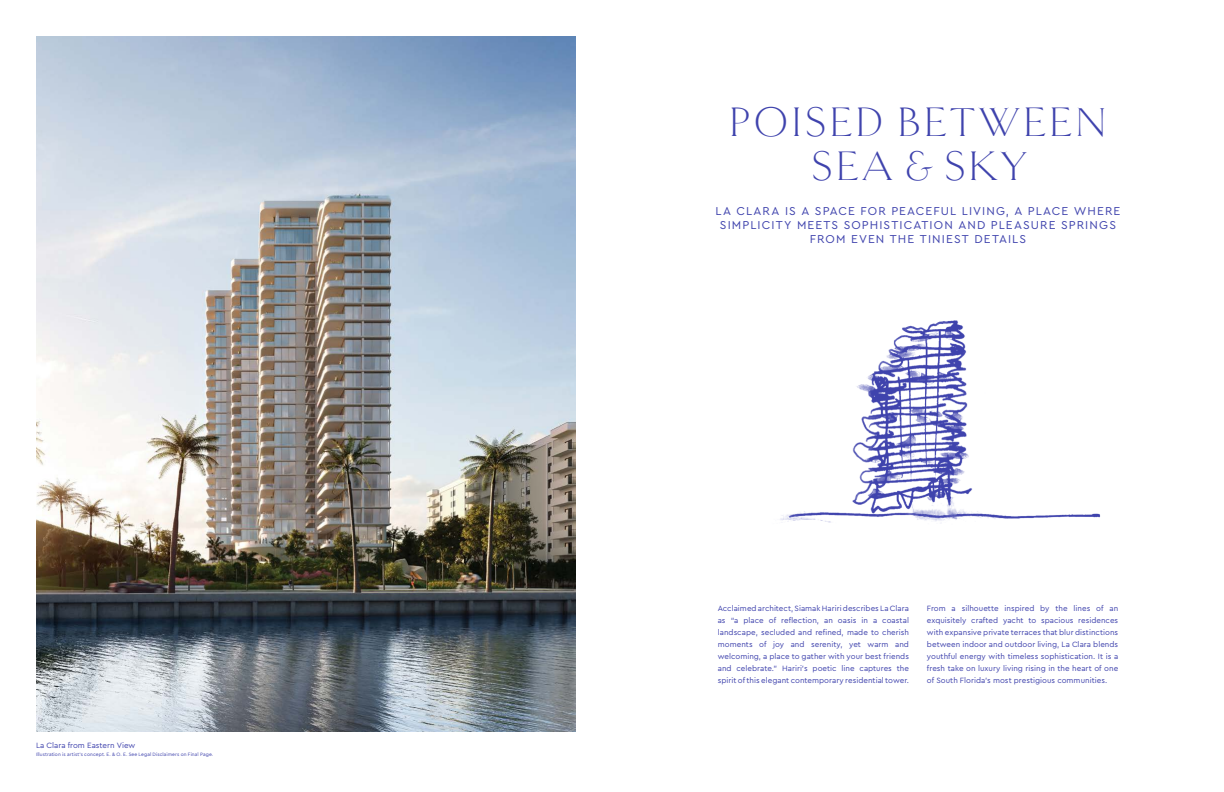
<style>
.page{position:relative;width:1224px;height:792px;background:#fff}
.page>*{position:absolute;margin:0;border:0;box-sizing:border-box;transform-origin:0 0}
.t1{font:300 48px/44px "Goldenbook";letter-spacing:.045em;color:#3f43ad;text-align:center}
.t2{font:12px/14px "Cera PRO";letter-spacing:.09em;color:#3f43ad;text-align:center}
.t3{font:8px/12px "Cera PRO";letter-spacing:.005em;color:#3f43ad;text-align:justify}
.t4{font:5px "Cera PRO";letter-spacing:.015em;color:#3f43ad}
</style>
<div class="page">
<img style="left:36px;top:36px;width:540px;height:695px">
<img style="left:780px;top:320px;width:321px;height:203px">
<p class="t3" style="left:36px;top:739px;width:101px">La Clara from Eastern View</p>
<p class="t4" style="left:36px;top:751px;width:179px">Illustration is artist’s concept. E. &amp; O. E. See Legal Disclaimers on Final Page.</p>
<h1 class="t1" style="left:729px;top:104px;width:380px">POISED BETWEEN<br>SEA &amp; SKY</h1>
<h2 class="t2" style="left:716px;top:204px;width:406px">LA CLARA IS A SPACE FOR PEACEFUL LIVING, A PLACE WHERE<br>SIMPLICITY MEETS SOPHISTICATION AND PLEASURE SPRINGS<br>FROM EVEN THE TINIEST DETAILS</h2>
<p class="t3" style="left:718px;top:602px;width:193px">Acclaimed architect, Siamak Hariri describes La Clara as “a place of reflection, an oasis in a coastal landscape, secluded and refined, made to cherish moments of joy and serenity, yet warm and welcoming, a place to gather with your best friends and celebrate.” Hariri’s poetic line captures the spirit of this elegant contemporary residential tower.</p>
<p class="t3" style="left:927px;top:602px;width:193px">From a silhouette inspired by the lines of an exquisitely crafted yacht to spacious residences with expansive private terraces that blur distinctions between indoor and outdoor living, La Clara blends youthful energy with timeless sophistication. It is a fresh take on luxury living rising in the heart of one of South Florida’s most prestigious communities.</p>
</div>
